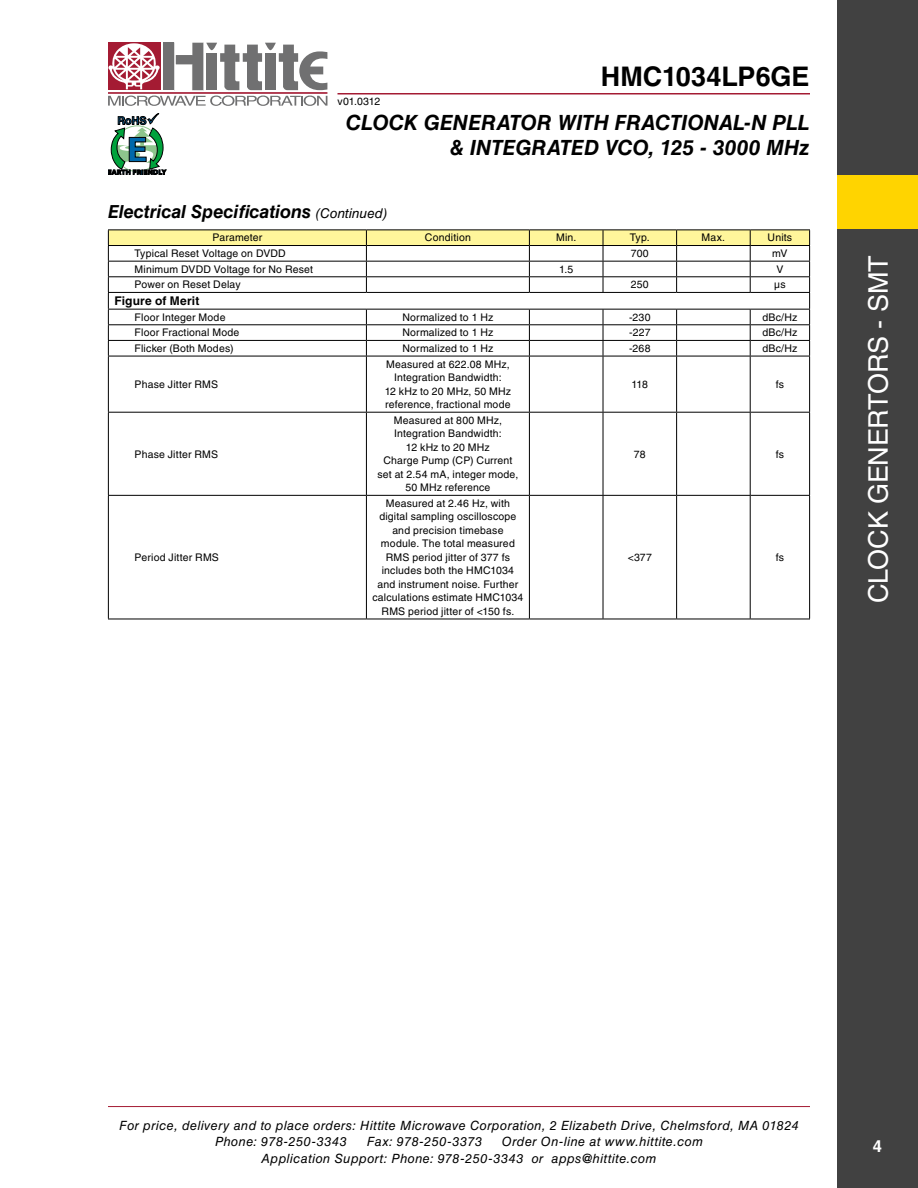
<style>
.page{position:relative;width:918px;height:1188px;background:#fff}
.page>*{position:absolute;margin:0;border:0;box-sizing:border-box;transform-origin:0 0}
.t1{font:27px "Helvetica LT Std";letter-spacing:-.01em;color:#fff}
.t2{font:700 27px "Helvetica LT Std";color:#000}
.t3{font:italic 700 21px/25.2px "Helvetica LT Std";letter-spacing:-.005em;color:#000;text-align:right}
.t4{font:italic 700 18px "Helvetica LT Std";letter-spacing:-.005em;color:#000}
.t5{font:700 16.5px "Helvetica LT Std";color:#fff}
.t6{font:italic 12.75px/16.5px "Helvetica LT Std";letter-spacing:.035em;color:#000}
.t7{font:700 12px "Helvetica LT Std";letter-spacing:.01em;color:#000}
.t8{font:10.5px/13.5px "Helvetica LT Std";letter-spacing:.015em;color:#000;text-align:center}
.s1{font-weight:400;font-size:13.5px}
</style>
<div class="page">
<hr style="left:108px;top:1106px;width:702px;height:1px;background:#a41b33">
<div style="left:163px;top:43px;width:11px;height:47px;background:#707071"></div>
<div style="left:108px;top:43px;width:52px;height:47px;background:#a41b33"></div>
<hr style="left:108px;top:92px;width:219px;height:2px;background:#a41b33">
<svg style="left:176px;top:43px;width:151px;height:47px"></svg>
<svg style="left:108px;top:96px;width:219px;height:10px"></svg>
<svg style="left:108px;top:43px;width:52px;height:46px"></svg>
<hr style="left:338px;top:93px;width:472px;height:1px;background:#a41b33">
<svg style="left:108px;top:113px;width:58px;height:62px"></svg>
<div style="left:837px;top:0;width:81px;height:1188px;background:#414141"></div>
<div style="left:837px;top:175px;width:81px;height:54px;background:#ffd400"></div>
<svg style="left:108px;top:230px;width:702px;height:126px"></svg>
<hr style="left:108px;top:356px;width:258px;height:1px;background:#000">
<hr style="left:108px;top:356px;width:1px;height:56px;background:#000">
<hr style="left:366px;top:356px;width:163px;height:1px;background:#000">
<hr style="left:366px;top:356px;width:1px;height:56px;background:#000">
<hr style="left:529px;top:356px;width:74px;height:1px;background:#000">
<hr style="left:529px;top:356px;width:1px;height:56px;background:#000">
<hr style="left:603px;top:356px;width:74px;height:1px;background:#000">
<hr style="left:603px;top:356px;width:1px;height:56px;background:#000">
<hr style="left:677px;top:356px;width:73px;height:1px;background:#000">
<hr style="left:676px;top:356px;width:1px;height:56px;background:#000">
<hr style="left:750px;top:356px;width:60px;height:1px;background:#000">
<hr style="left:750px;top:356px;width:1px;height:56px;background:#000">
<hr style="left:809px;top:356px;width:1px;height:56px;background:#000">
<hr style="left:108px;top:412px;width:258px;height:1px;background:#000">
<hr style="left:108px;top:413px;width:1px;height:82px;background:#000">
<hr style="left:366px;top:412px;width:163px;height:1px;background:#000">
<hr style="left:366px;top:413px;width:1px;height:82px;background:#000">
<hr style="left:529px;top:412px;width:74px;height:1px;background:#000">
<hr style="left:529px;top:413px;width:1px;height:82px;background:#000">
<hr style="left:603px;top:412px;width:74px;height:1px;background:#000">
<hr style="left:603px;top:413px;width:1px;height:82px;background:#000">
<hr style="left:677px;top:412px;width:73px;height:1px;background:#000">
<hr style="left:676px;top:413px;width:1px;height:82px;background:#000">
<hr style="left:750px;top:412px;width:60px;height:1px;background:#000">
<hr style="left:750px;top:413px;width:1px;height:82px;background:#000">
<hr style="left:809px;top:413px;width:1px;height:82px;background:#000">
<hr style="left:108px;top:495px;width:258px;height:1px;background:#000">
<hr style="left:108px;top:496px;width:1px;height:123px;background:#000">
<hr style="left:366px;top:495px;width:163px;height:1px;background:#000">
<hr style="left:366px;top:496px;width:1px;height:123px;background:#000">
<hr style="left:529px;top:495px;width:74px;height:1px;background:#000">
<hr style="left:529px;top:496px;width:1px;height:123px;background:#000">
<hr style="left:603px;top:495px;width:74px;height:1px;background:#000">
<hr style="left:603px;top:496px;width:1px;height:123px;background:#000">
<hr style="left:677px;top:495px;width:73px;height:1px;background:#000">
<hr style="left:676px;top:496px;width:1px;height:123px;background:#000">
<hr style="left:750px;top:495px;width:60px;height:1px;background:#000">
<hr style="left:750px;top:496px;width:1px;height:123px;background:#000">
<hr style="left:809px;top:496px;width:1px;height:123px;background:#000">
<hr style="left:108px;top:619px;width:258px;height:1px;background:#000">
<hr style="left:366px;top:619px;width:163px;height:1px;background:#000">
<hr style="left:529px;top:619px;width:74px;height:1px;background:#000">
<hr style="left:603px;top:619px;width:74px;height:1px;background:#000">
<hr style="left:677px;top:619px;width:73px;height:1px;background:#000">
<hr style="left:750px;top:619px;width:60px;height:1px;background:#000">
<h1 class="t2" style="left:601px;top:60px;width:210px">HMC1034LP6GE</h1>
<p class="t8" style="left:338px;top:94px;width:44px">v01.0312</p>
<h2 class="t3" style="left:346px;top:109px;width:465px">CLOCK GENERATOR WITH FRACTIONAL-N PLL &amp; INTEGRATED VCO, 125 - 3000 MHz</h2>
<h3 class="t4" style="left:108px;top:201px;width:281px">Electrical Specifications <span class="s1">(Continued)</span></h3>
<p class="t8" style="left:212px;top:231px;width:51px">Parameter</p>
<p class="t8" style="left:425px;top:231px;width:47px">Condition</p>
<p class="t8" style="left:556px;top:231px;width:22px">Min.</p>
<p class="t8" style="left:630px;top:231px;width:21px">Typ.</p>
<p class="t8" style="left:702px;top:231px;width:25px">Max.</p>
<p class="t8" style="left:768px;top:231px;width:26px">Units</p>
<p class="t8" style="left:135px;top:247px;width:153px">Typical Reset Voltage on DVDD</p>
<p class="t8" style="left:631px;top:247px;width:19px">700</p>
<p class="t8" style="left:772px;top:247px;width:17px">mV</p>
<p class="t8" style="left:135px;top:262px;width:180px">Minimum DVDD Voltage for No Reset</p>
<p class="t8" style="left:559px;top:262px;width:16px">1.5</p>
<p class="t8" style="left:776px;top:262px;width:9px">V</p>
<p class="t8" style="left:135px;top:278px;width:107px">Power on Reset Delay</p>
<p class="t8" style="left:631px;top:278px;width:19px">250</p>
<p class="t8" style="left:774px;top:278px;width:13px">µs</p>
<p class="t7" style="left:114px;top:294px;width:86px">Figure of Merit</p>
<p class="t8" style="left:135px;top:310px;width:92px">Floor Integer Mode</p>
<p class="t8" style="left:403px;top:310px;width:92px">Normalized to 1 Hz</p>
<p class="t8" style="left:629px;top:310px;width:23px">-230</p>
<p class="t8" style="left:762px;top:310px;width:36px">dBc/Hz</p>
<p class="t8" style="left:135px;top:326px;width:106px">Floor Fractional Mode</p>
<p class="t8" style="left:403px;top:326px;width:92px">Normalized to 1 Hz</p>
<p class="t8" style="left:629px;top:326px;width:23px">-227</p>
<p class="t8" style="left:762px;top:326px;width:36px">dBc/Hz</p>
<p class="t8" style="left:135px;top:342px;width:100px">Flicker (Both Modes)</p>
<p class="t8" style="left:403px;top:342px;width:92px">Normalized to 1 Hz</p>
<p class="t8" style="left:629px;top:342px;width:23px">-268</p>
<p class="t8" style="left:762px;top:342px;width:36px">dBc/Hz</p>
<p class="t8" style="left:135px;top:377px;width:84px">Phase Jitter RMS</p>
<p class="t8" style="left:385px;top:357px;width:128px">Measured at 622.08 MHz,<br>Integration Bandwidth:<br>12 kHz to 20 MHz, 50 MHz reference, fractional mode</p>
<p class="t8" style="left:632px;top:377px;width:18px">118</p>
<p class="t8" style="left:776px;top:377px;width:10px">fs</p>
<p class="t8" style="left:135px;top:447px;width:84px">Phase Jitter RMS</p>
<p class="t8" style="left:135px;top:550px;width:85px">Period Jitter RMS</p>
<p class="t8" style="left:377px;top:413px;width:142px">Measured at 800 MHz,<br>Integration Bandwidth:<br>12 kHz to 20 MHz<br>Charge Pump (CP) Current set at 2.54 mA, integer mode,<br>50 MHz reference</p>
<p class="t8" style="left:372px;top:496px;width:152px">Measured at 2.46 Hz, with digital sampling oscilloscope and precision timebase module. The total measured<br>RMS period jitter of 377 fs includes both the HMC1034 and instrument noise. Further calculations estimate HMC1034<br>RMS period jitter of &lt;150 fs.</p>
<p class="t8" style="left:634px;top:447px;width:13px">78</p>
<p class="t8" style="left:776px;top:447px;width:10px">fs</p>
<p class="t8" style="left:628px;top:551px;width:26px">&lt;377</p>
<p class="t8" style="left:776px;top:551px;width:10px">fs</p>
<h1 class="t1" style="left:863px;top:603px;width:348px;rotate:-90deg">Clock Genertors - SMT</h1>
<p class="t6" style="left:215px;top:1117px;width:585px;text-indent:-96px">For price, delivery and to place orders: Hittite Microwave Corporation, 2 Elizabeth Drive, Chelmsford, MA 01824<br>Phone: 978-250-3343</p>
<p class="t6" style="left:262px;top:1133px;width:443px;text-indent:240px">Order On-line at www.hittite.com<br>Application Support: Phone: 978-250-3343 or apps@hittite.com</p>
<p class="t6" style="left:367px;top:1133px;width:117px">Fax: 978-250-3373</p>
<h3 class="t5" style="left:873px;top:1136px;width:11px">4</h3>
</div>
